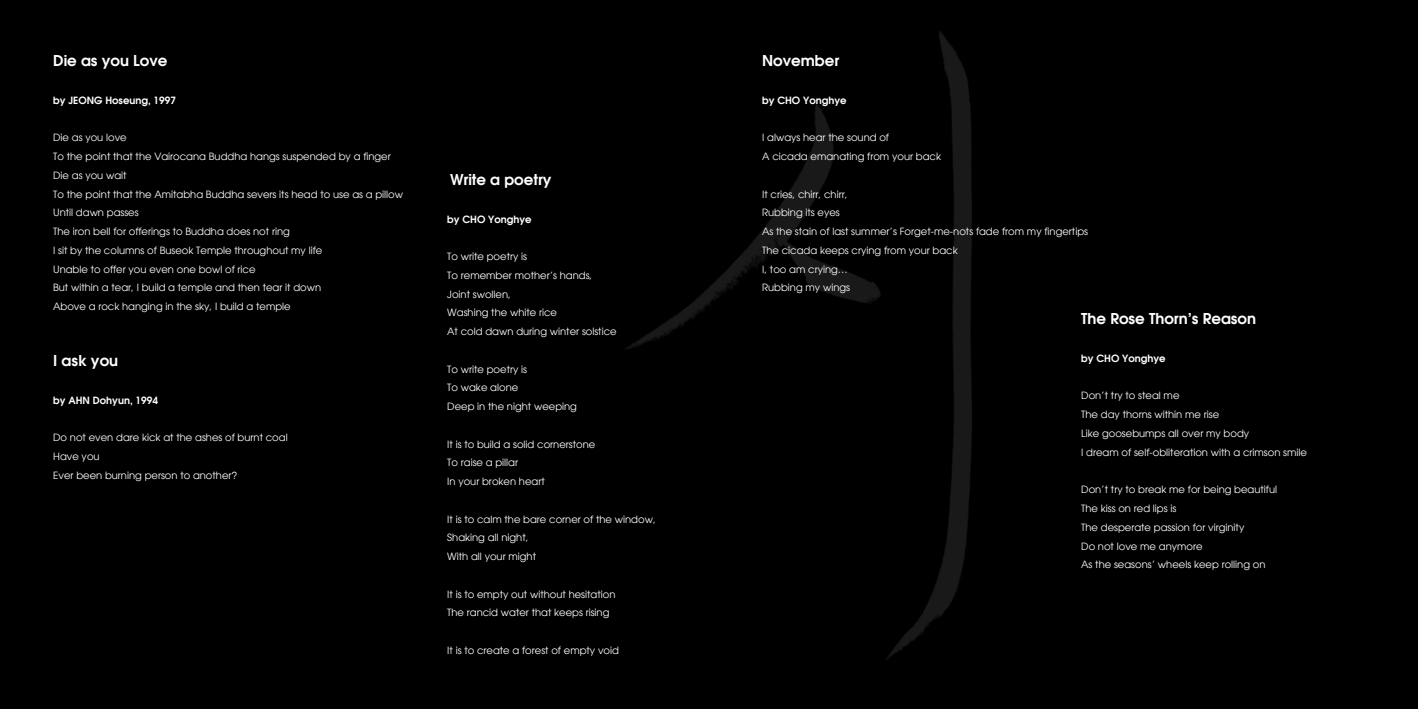
<style>
.page{position:relative;width:1418px;height:709px;background:#fff}
.page>*{position:absolute;margin:0;border:0;box-sizing:border-box;transform-origin:0 0}
.t1{font:600 15px "Avant Garde";color:#fff}
.t2{font:10px/18.8px "Avant Garde";color:#fff}
.t3{font:600 10px "Avant Garde";color:#fff}
.s1{font-family:"Adobe Myungjo Std";font-weight:500}
</style>
<div class="page">
<div style="left:709px;top:0;width:708px;height:709px;background:#000"></div>
<div style="left:0;top:0;width:709px;height:709px;background:#000"></div>
<img style="left:626px;top:31px;width:346px;height:628px">
<h1 class="t1" style="left:53px;top:51px;width:116px">Die as you Love</h1>
<p class="t3" style="left:53px;top:93px;width:124px">by JEONG Hoseung, 1997</p>
<p class="t2" style="left:53px;top:128px;width:351px">Die as you love<br>To the point that the Vairocana Buddha hangs suspended by a finger Die as you wait<br>To the point that the Amitabha Buddha severs its head to use as a pillow Until dawn passes<br>The iron bell for offerings to Buddha does not ring<br>I sit by the columns of Buseok Temple throughout my life<br>Unable to offer you even one bowl of rice<br>But within a tear, I build a temple and then tear it down<br>Above a rock hanging in the sky, I build a temple</p>
<h1 class="t1" style="left:53px;top:351px;width:67px">I ask you</h1>
<p class="t3" style="left:53px;top:393px;width:106px">by AHN Dohyun, 1994</p>
<p class="t2" style="left:53px;top:428px;width:236px">Do not even dare kick at the ashes of burnt coal<br>Have you<br>Ever been burning person to another?</p>
<h1 class="t1" style="left:450px;top:169px;width:103px">Write a poetry</h1>
<p class="t3" style="left:447px;top:212px;width:86px">by CHO Yonghye</p>
<p class="t2" style="left:447px;top:247px;width:171px">To write poetry is<br>To remember mother’s hands,<br>Joint swollen,<br>Washing the white rice<br>At cold dawn during winter solstice</p>
<p class="t2" style="left:447px;top:360px;width:131px">To write poetry is<br>To wake alone<br>Deep in the night weeping</p>
<p class="t2" style="left:447px;top:435px;width:150px">It is to build a solid cornerstone<br>To raise a pillar<br>In your broken heart</p>
<p class="t2" style="left:447px;top:510px;width:210px">It is to calm the bare corner of the window,<br>Shaking all night,<br>With all your might</p>
<p class="t2" style="left:447px;top:585px;width:170px">It is to empty out without hesitation<br>The rancid water that keeps rising</p>
<p class="t2" style="left:447px;top:641px;width:173px">It is to create a forest of empty void</p>
<h1 class="t1" style="left:762px;top:51px;width:79px">November</h1>
<p class="t3" style="left:762px;top:93px;width:86px">by CHO Yonghye</p>
<p class="t2" style="left:762px;top:128px;width:180px">I always hear the sound of<br>A cicada emanating from your back</p>
<p class="t2" style="left:762px;top:185px;width:327px">It cries, chirr, chirr,<br>Rubbing its eyes<br>As the stain of last summer’s Forget-me-nots fade from my fingertips<br>The cicada keeps crying from your back<br>I, too am crying…<br>Rubbing my wings</p>
<h1 class="t1" style="left:1081px;top:309px;width:176px">The Rose Thorn’s Reason</h1>
<p class="t3" style="left:1081px;top:351px;width:86px">by CHO Yonghye</p>
<p class="t2" style="left:1081px;top:386px;width:227px">Don’t try to steal me<span class="s1">　　<br></span>The day thorns within me rise<br>Like goosebumps all over my body<br>I dream of self-obliteration with a crimson smile</p>
<p class="t2" style="left:1081px;top:480px;width:197px">Don’t try to break me for being beautiful<br>The kiss on red lips is<br>The desperate passion for virginity<br>Do not love me anymore<br>As the seasons’ wheels keep rolling on</p>
</div>
